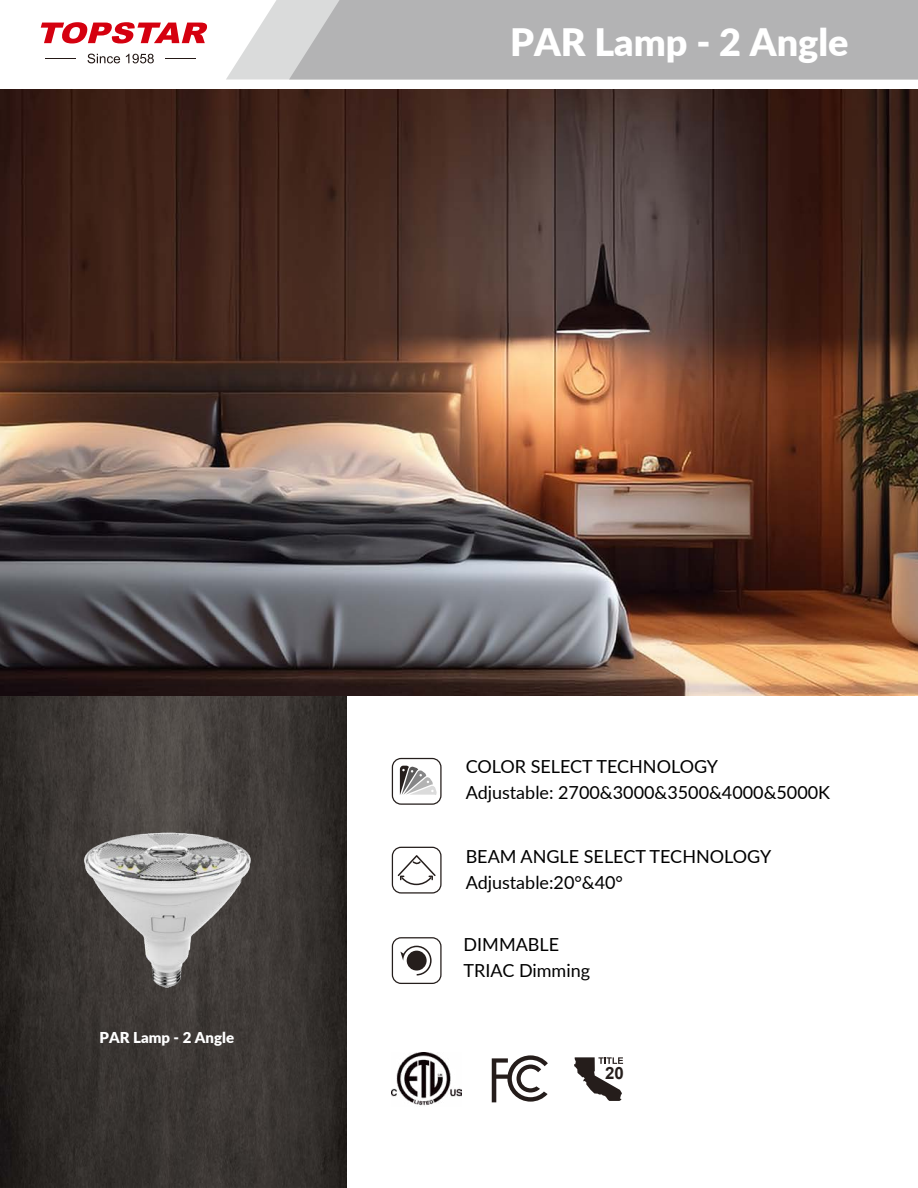
<style>
.page{position:relative;width:918px;height:1188px;background:#fff}
.page>*{position:absolute;margin:0;border:0;box-sizing:border-box;transform-origin:0 0}
.t1{font:900 37.8px "Lato";color:#fff}
.t2{font:18px/26.2px "Lato";color:#000}
.t3{font:700 16.95px "Arial";color:#251e1c}
.t4{font:900 15px "Lato";color:#fff}
</style>
<div class="page">
<svg style="left:226px;top:0;width:63px;height:80px;fill:#dadbdb"></svg>
<div style="left:289px;top:0;width:629px;height:80px;background:#b3b3b4"></div>
<svg style="left:41px;top:22px;width:166px;height:21px"></svg>
<hr style="left:45px;top:59px;width:31px;height:1px;background:#231815">
<hr style="left:165px;top:59px;width:31px;height:1px;background:#231815">
<svg style="left:88px;top:54px;width:32px;height:9px"></svg>
<svg style="left:126px;top:54px;width:28px;height:9px"></svg>
<img style="left:0;top:696px;width:346px;height:492px">
<img style="left:0;top:89px;width:918px;height:607px">
<img style="left:80px;top:821px;width:186px;height:172px">
<svg style="left:392px;top:937px;width:50px;height:47px"></svg>
<svg style="left:392px;top:758px;width:50px;height:47px"></svg>
<svg style="left:392px;top:847px;width:50px;height:47px"></svg>
<svg style="left:492px;top:1055px;width:56px;height:47px"></svg>
<img style="left:392px;top:1052px;width:69px;height:54px">
<svg style="left:574px;top:1057px;width:49px;height:44px"></svg>
<h1 class="t1" style="left:510px;top:14px;width:340px">PAR Lamp - 2 Angle</h1>
<p class="t4" style="left:100px;top:1026px;width:136px">PAR Lamp - 2 Angle</p>
<p class="t2" style="left:466px;top:752px;width:366px">COLOR SELECT TECHNOLOGY<br>Adjustable: 2700&amp;3000&amp;3500&amp;4000&amp;5000K</p>
<p class="t2" style="left:466px;top:843px;width:307px">BEAM ANGLE SELECT TECHNOLOGY<br>Adjustable:20°&amp;40°</p>
<p class="t2" style="left:464px;top:930px;width:128px">DIMMABLE<br>TRIAC Dimming</p>
<p class="t3" style="left:605px;top:1061px;width:20px">20</p>
</div>
